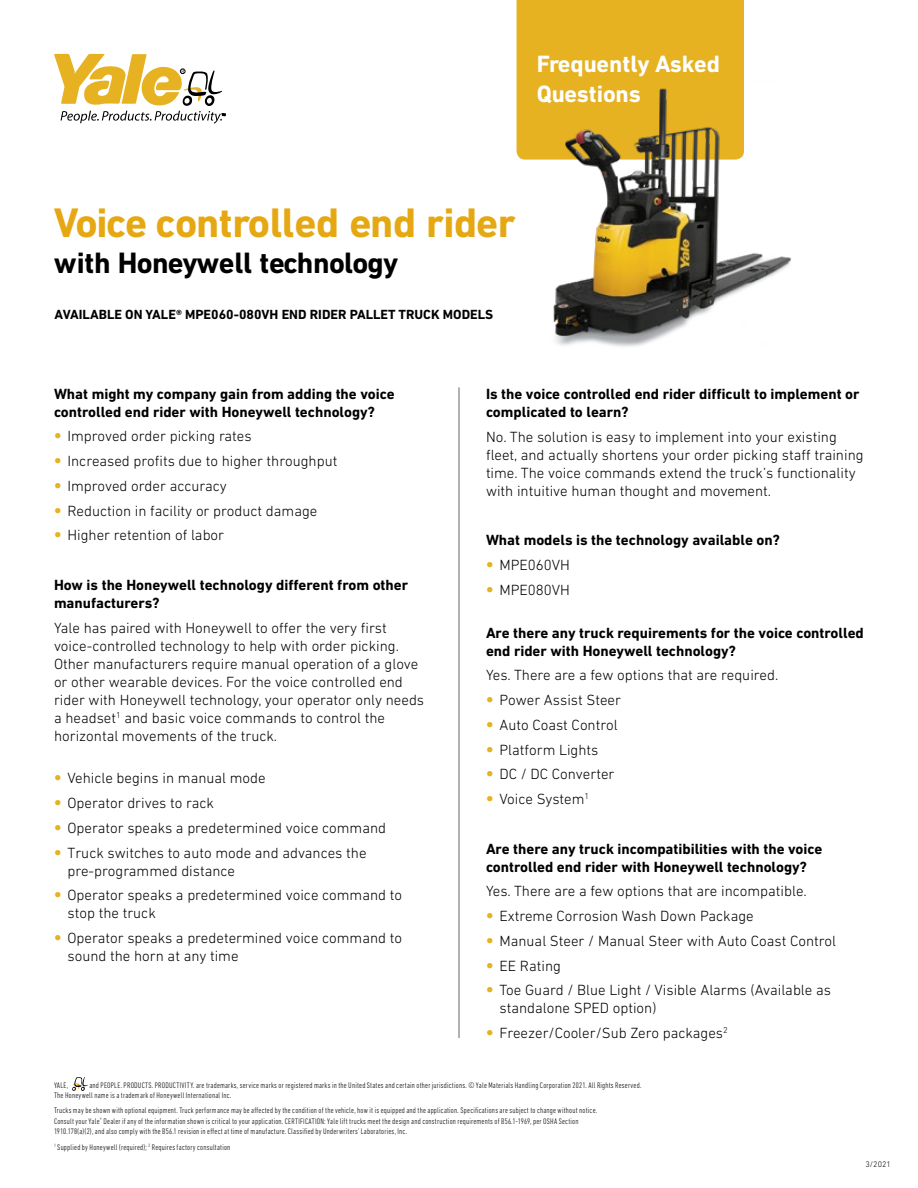
<style>
.page{position:relative;width:918px;height:1188px;background:#fff}
.page>*{position:absolute;margin:0;border:0;box-sizing:border-box;transform-origin:0 0}
.t1{font:700 42px "DIN Next LT Pro";letter-spacing:-.015em;color:#e5a812}
.t2{font:700 30px "DIN Next LT Pro";letter-spacing:-.025em;color:#000}
.t3{font:700 24px/30px "DIN Next LT Pro";color:#fff}
.t4{font:300 15px/18px "DIN Next LT Pro";color:#000}
.t5{font:700 15px/18px "DIN Next LT Pro";color:#000}
.t6{font:700 13.5px "DIN Next LT Pro";color:#000}
.t7{font:300 condensed 8.25px/10.5px "DIN Next LT Pro";letter-spacing:.025em;color:#000}
.t8{font:300 8.25px "DIN Next LT Pro";color:#000}
.s1{font-family:"Helvetica Neue LT Std";color:#e6b222}
</style>
<div class="page">
<svg style="left:54px;top:54px;width:171px;height:70px"></svg>
<div style="left:517px;top:0;width:227px;height:160px;background:#e6b222"></div>
<img style="left:526px;top:78px;width:265px;height:269px">
<hr style="left:459px;top:387px;width:1px;height:651px;background:#636466">
<svg style="left:72px;top:1077px;width:16px;height:14px"></svg>
<h3 class="t3" style="left:537px;top:49px;width:185px">Frequently Asked<br>Questions</h3>
<h1 class="t1" style="left:54px;top:198px;width:463px">Voice controlled end rider</h1>
<h2 class="t2" style="left:54px;top:246px;width:346px">with Honeywell technology</h2>
<p class="t6" style="left:55px;top:307px;width:440px">AVAILABLE ON YALE® MPE060-080VH END RIDER PALLET TRUCK MODELS</p>
<p class="t5" style="left:54px;top:385px;width:342px">What might my company gain from adding the voice controlled end rider with Honeywell technology?</p>
<p class="t4" style="left:54px;top:427px;width:199px"><span class="s1">•</span> Improved order picking rates</p>
<p class="t4" style="left:54px;top:452px;width:285px"><span class="s1">•</span> Increased profits due to higher throughput</p>
<p class="t4" style="left:54px;top:477px;width:174px"><span class="s1">•</span> Improved order accuracy</p>
<p class="t4" style="left:54px;top:501px;width:265px"><span class="s1">•</span> Reduction in facility or product damage</p>
<p class="t4" style="left:54px;top:526px;width:172px"><span class="s1">•</span> Higher retention of labor</p>
<p class="t5" style="left:54px;top:576px;width:356px">How is the Honeywell technology different from other manufacturers?</p>
<p class="t4" style="left:54px;top:618px;width:372px">Yale has paired with Honeywell to offer the very first voice-controlled technology to help with order picking.<br>Other manufacturers require manual operation of a glove or other wearable devices. For the voice controlled end rider with Honeywell technology, your operator only needs a headset<sup>1</sup> and basic voice commands to control the horizontal movements of the truck.</p>
<p class="t4" style="left:54px;top:769px;width:213px"><span class="s1">•</span> Vehicle begins in manual mode</p>
<p class="t4" style="left:54px;top:794px;width:162px"><span class="s1">•</span> Operator drives to rack</p>
<p class="t4" style="left:54px;top:819px;width:334px"><span class="s1">•</span> Operator speaks a predetermined voice command</p>
<p class="t4" style="left:68px;top:843px;width:301px;text-indent:-14px"><span class="s1">•</span> Truck switches to auto mode and advances the pre-programmed distance</p>
<p class="t4" style="left:68px;top:886px;width:336px;text-indent:-14px"><span class="s1">•</span> Operator speaks a predetermined voice command to stop the truck</p>
<p class="t4" style="left:68px;top:929px;width:336px;text-indent:-14px"><span class="s1">•</span> Operator speaks a predetermined voice command to sound the horn at any time</p>
<p class="t5" style="left:486px;top:385px;width:375px">Is the voice controlled end rider difficult to implement or complicated to learn?</p>
<p class="t4" style="left:486px;top:428px;width:379px">No. The solution is easy to implement into your existing fleet, and actually shortens your order picking staff training time. The voice commands extend the truck’s functionality with intuitive human thought and movement.</p>
<p class="t5" style="left:486px;top:531px;width:295px">What models is the technology available on?</p>
<p class="t4" style="left:486px;top:556px;width:86px"><span class="s1">•</span> MPE060VH</p>
<p class="t4" style="left:486px;top:581px;width:86px"><span class="s1">•</span> MPE080VH</p>
<p class="t5" style="left:486px;top:624px;width:379px">Are there any truck requirements for the voice controlled end rider with Honeywell technology?</p>
<p class="t4" style="left:486px;top:666px;width:294px">Yes. There are a few options that are required.</p>
<p class="t4" style="left:486px;top:691px;width:137px"><span class="s1">•</span> Power Assist Steer</p>
<p class="t4" style="left:486px;top:716px;width:133px"><span class="s1">•</span> Auto Coast Control</p>
<p class="t4" style="left:486px;top:740px;width:114px"><span class="s1">•</span> Platform Lights</p>
<p class="t4" style="left:486px;top:765px;width:130px"><span class="s1">•</span> DC / DC Converter</p>
<p class="t4" style="left:486px;top:790px;width:105px"><span class="s1">•</span> Voice System<sup>1</sup></p>
<p class="t5" style="left:486px;top:840px;width:338px">Are there any truck incompatibilities with the voice controlled end rider with Honeywell technology?</p>
<p class="t4" style="left:486px;top:882px;width:322px">Yes. There are a few options that are incompatible.</p>
<p class="t4" style="left:486px;top:907px;width:269px"><span class="s1">•</span> Extreme Corrosion Wash Down Package</p>
<p class="t4" style="left:486px;top:932px;width:352px"><span class="s1">•</span> Manual Steer / Manual Steer with Auto Coast Control</p>
<p class="t4" style="left:486px;top:956px;width:76px"><span class="s1">•</span> EE Rating</p>
<p class="t4" style="left:500px;top:981px;width:333px;text-indent:-14px"><span class="s1">•</span> Toe Guard / Blue Light / Visible Alarms (Available as standalone SPED option)</p>
<p class="t4" style="left:486px;top:1024px;width:243px"><span class="s1">•</span> Freezer/Cooler/Sub Zero packages<sup>2</sup></p>
<p class="t7" style="left:54px;top:1080px;width:589px;text-indent:35px">and PEOPLE. PRODUCTS. PRODUCTIVITY. are trademarks, service marks or registered marks in the United States and certain other jurisdictions. © Yale Materials Handling Corporation 2021. All Rights Reserved.<br>The Honeywell name is a trademark of Honeywell International Inc.</p>
<p class="t7" style="left:54px;top:1105px;width:545px">Trucks may be shown with optional equipment. Truck performance may be affected by the condition of the vehicle, how it is equipped and the application. Specifications are subject to change without notice.<br>Consult your Yale<sup>®</sup> Dealer if any of the information shown is critical to your application. CERTIFICATION: Yale lift trucks meet the design and construction requirements of B56.1-1969, per OSHA Section<br>1910.178(a)(2), and also comply with the B56.1 revision in effect at time of manufacture. Classified by Underwriters’ Laboratories, Inc.</p>
<p class="t7" style="left:54px;top:1141px;width:178px"><sup>1</sup> Supplied by Honeywell (required); <sup>2</sup> Requires factory consultation</p>
<p class="t7" style="left:54px;top:1080px;width:16px">YALE,</p>
<p class="t8" style="left:865px;top:1160px;width:27px">3/2021</p>
</div>
